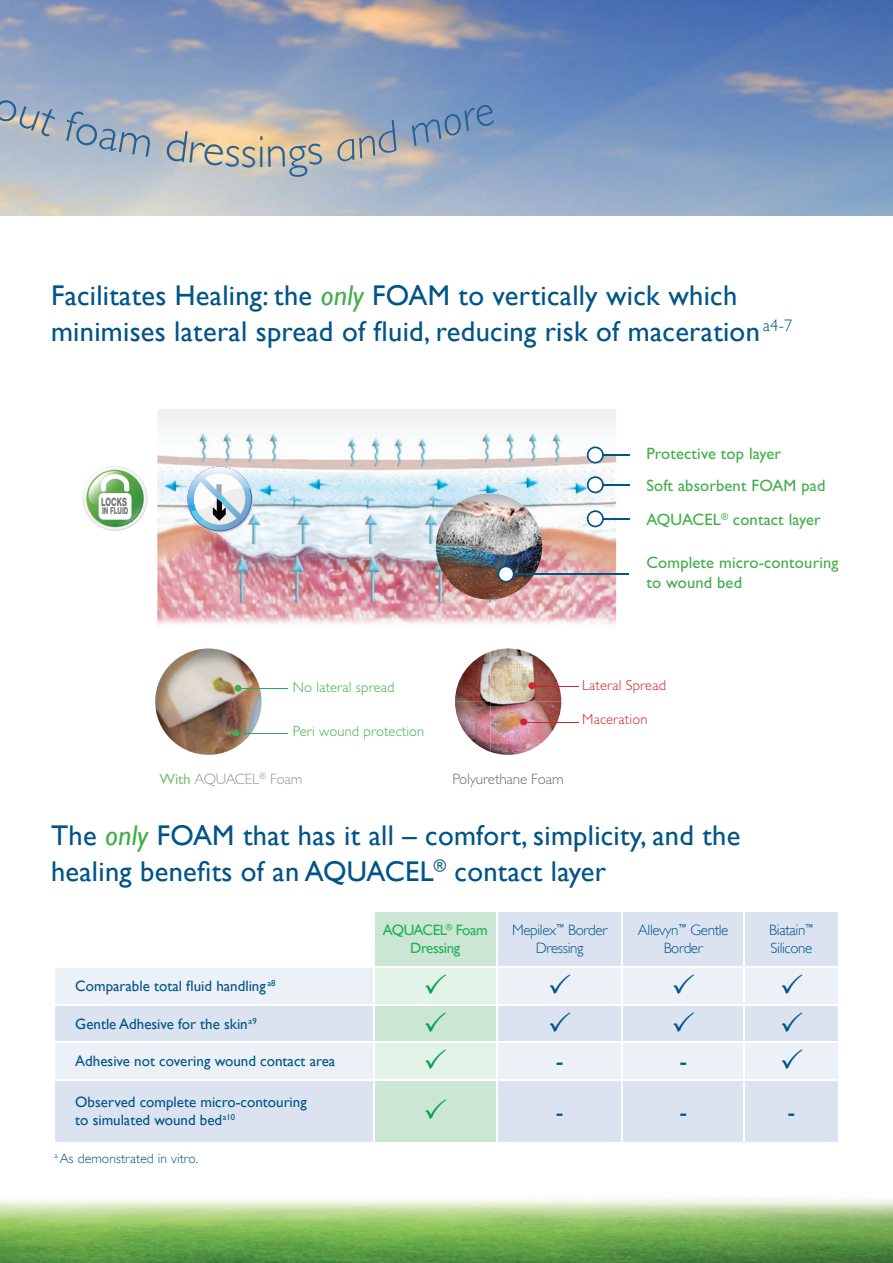
<style>
.page{position:relative;width:893px;height:1263px;background:#fff}
.page>*{position:absolute;margin:0;border:0;box-sizing:border-box;transform-origin:0 0}
.t1{font:300 45px "Gill Fine";color:#236093}
.t2{font:28.5px/36px "Gill Sans";letter-spacing:.01em;color:#005487}
.t3{font:24px "Gill Sans";color:#005487}
.t4{font:16.5px/31.7px "Gill Fine Sans";letter-spacing:.01em;color:#40ae49}
.t5{font:15px/18px "Gill Sans";color:#005487}
.t6{font:300 15px/18px "Gill Sans";letter-spacing:-.025em;color:#005487;text-align:center}
.t7{font:15px/18px "Gill Sans";letter-spacing:-.025em;color:#21b259;text-align:center}
.t8{font:300 15px "Gill Fine";letter-spacing:-.01em;color:#6c6d70}
.t9{font:300 15px "Gill Fine";letter-spacing:-.01em;color:#95979a}
.t10{font:300 14.55px "Gill Fine";letter-spacing:.01em;color:#40ae49}
.t11{font:300 14.55px "Gill Fine";letter-spacing:.01em;color:#d1232a}
.t12{font:300 13.5px "Gill Sans";letter-spacing:.01em;color:#005487}
.t13{font:800 11.55px "Helvetica Neue";color:#707173;scale:.63 1}
.t14{font:800 9.45px "Helvetica Neue";color:#707173;scale:.63 1}
.s1{font-style:italic;color:#40ae49}
.s2{font-family:"Gill Fine Sans";font-weight:400;color:#7fc077}
</style>
<div class="page">
<img style="left:155px;top:648px;width:106px;height:107px;border-radius:53px">
<img style="left:0;top:1199px;width:893px;height:64px">
<img style="left:455px;top:651px;width:35px;height:101px">
<img style="left:490px;top:648px;width:36px;height:107px">
<img style="left:526px;top:651px;width:35px;height:101px">
<hr style="left:524px;top:722px;width:55px;height:1px;background:#d1232a">
<svg style="left:520px;top:718px;width:7px;height:7px"></svg>
<hr style="left:532px;top:686px;width:47px;height:1px;background:#d1232a">
<svg style="left:528px;top:682px;width:7px;height:7px"></svg>
<hr style="left:238px;top:688px;width:50px;height:1px;background:#21b259">
<svg style="left:234px;top:685px;width:7px;height:7px"></svg>
<hr style="left:236px;top:733px;width:52px;height:1px;background:#21b259">
<svg style="left:232px;top:729px;width:7px;height:7px"></svg>
<img style="left:0;top:0;width:893px;height:215px">
<img style="left:157px;top:409px;width:459px;height:216px">
<svg style="left:83px;top:467px;width:64px;height:63px"></svg>
<div style="left:109px;top:498px;width:15px;height:18px;background:#fff"></div>
<svg style="left:55px;top:912px;width:783px;height:230px;fill:#dce3f0"></svg>
<svg style="left:55px;top:967px;width:783px;height:112px;background:#e7ecf4"></svg>
<hr style="left:373px;top:911px;width:1px;height:55px;background:#fff">
<hr style="left:496px;top:911px;width:2px;height:55px;background:#fff">
<hr style="left:622px;top:911px;width:1px;height:55px;background:#fff">
<hr style="left:743px;top:911px;width:2px;height:55px;background:#fff">
<hr style="left:53px;top:966px;width:321px;height:1px;background:#fff">
<hr style="left:373px;top:967px;width:1px;height:37px;background:#fff">
<hr style="left:496px;top:967px;width:2px;height:37px;background:#fff">
<hr style="left:497px;top:966px;width:125px;height:1px;background:#fff">
<hr style="left:622px;top:967px;width:1px;height:37px;background:#fff">
<hr style="left:622px;top:966px;width:122px;height:1px;background:#fff">
<hr style="left:743px;top:967px;width:2px;height:37px;background:#fff">
<hr style="left:744px;top:966px;width:96px;height:1px;background:#fff">
<hr style="left:53px;top:1004px;width:321px;height:1px;background:#fff">
<hr style="left:373px;top:1005px;width:1px;height:36px;background:#fff">
<hr style="left:496px;top:1005px;width:2px;height:36px;background:#fff">
<hr style="left:497px;top:1004px;width:125px;height:1px;background:#fff">
<hr style="left:622px;top:1005px;width:1px;height:36px;background:#fff">
<hr style="left:622px;top:1004px;width:122px;height:1px;background:#fff">
<hr style="left:743px;top:1005px;width:2px;height:36px;background:#fff">
<hr style="left:744px;top:1004px;width:96px;height:1px;background:#fff">
<hr style="left:53px;top:1041px;width:321px;height:2px;background:#fff">
<hr style="left:373px;top:1043px;width:1px;height:36px;background:#fff">
<hr style="left:496px;top:1043px;width:2px;height:36px;background:#fff">
<hr style="left:497px;top:1041px;width:125px;height:2px;background:#fff">
<hr style="left:622px;top:1043px;width:1px;height:36px;background:#fff">
<hr style="left:622px;top:1041px;width:122px;height:2px;background:#fff">
<hr style="left:743px;top:1043px;width:2px;height:36px;background:#fff">
<hr style="left:744px;top:1041px;width:96px;height:2px;background:#fff">
<hr style="left:53px;top:1079px;width:321px;height:1px;background:#fff">
<hr style="left:373px;top:1080px;width:1px;height:62px;background:#fff">
<hr style="left:496px;top:1080px;width:2px;height:62px;background:#fff">
<hr style="left:497px;top:1079px;width:125px;height:1px;background:#fff">
<hr style="left:622px;top:1080px;width:1px;height:62px;background:#fff">
<hr style="left:622px;top:1079px;width:122px;height:1px;background:#fff">
<hr style="left:743px;top:1080px;width:2px;height:62px;background:#fff">
<hr style="left:744px;top:1079px;width:96px;height:1px;background:#fff">
<img style="left:436px;top:493px;width:106px;height:107px">
<hr style="left:602px;top:454px;width:27px;height:2px;background:#005487">
<svg style="left:587px;top:446px;width:17px;height:17px"></svg>
<svg style="left:587px;top:476px;width:42px;height:17px"></svg>
<svg style="left:587px;top:510px;width:42px;height:17px"></svg>
<hr style="left:514px;top:573px;width:115px;height:2px;background:#005487">
<svg style="left:497px;top:566px;width:17px;height:17px"></svg>
<svg style="left:188px;top:467px;width:65px;height:66px"></svg>
<svg style="left:550px;top:973px;width:21px;height:21px"></svg>
<svg style="left:673px;top:973px;width:21px;height:21px"></svg>
<svg style="left:782px;top:973px;width:20px;height:21px"></svg>
<svg style="left:550px;top:1011px;width:21px;height:20px"></svg>
<svg style="left:673px;top:1011px;width:21px;height:20px"></svg>
<svg style="left:782px;top:1011px;width:20px;height:20px"></svg>
<svg style="left:782px;top:1049px;width:20px;height:20px"></svg>
<svg style="left:374px;top:912px;width:123px;height:230px;background:#d5eadb"></svg>
<svg style="left:0;top:98px;width:151px;height:59px;background:#aeb7c5"></svg>
<svg style="left:165px;top:129px;width:91px;height:38px;background:#e7cfac"></svg>
<svg style="left:268px;top:143px;width:55px;height:34px;background:#d4c6b3"></svg>
<svg style="left:336px;top:120px;width:65px;height:42px;background:#beb6ae"></svg>
<svg style="left:409px;top:103px;width:87px;height:43px;background:#819cc2"></svg>
<h1 class="t1" style="left:257px;top:127px;width:10px">i</h1>
<p class="t2" style="left:51px;top:277px;width:743px">Facilitates Healing: the <span class="s1">only</span> FOAM to vertically wick which minimises lateral spread of fluid, reducing risk of maceration <sup>a4-7</sup></p>
<p class="t13" style="left:101px;top:495px;width:43px">LOCKS</p>
<p class="t14" style="left:102px;top:505px;width:44px">IN FLUID</p>
<p class="t4" style="left:646px;top:438px;width:181px">Protective top layer<br>Soft absorbent FOAM pad</p>
<p class="t4" style="left:646px;top:504px;width:176px">AQUACEL<sup>®</sup> contact layer</p>
<p class="t4" style="left:646px;top:553px;width:194px;line-height:19.8px">Complete micro-contouring to wound bed</p>
<p class="t10" style="left:293px;top:679px;width:103px">No lateral spread</p>
<p class="t10" style="left:293px;top:723px;width:133px">Peri wound protection</p>
<p class="t9" style="left:160px;top:771px;width:144px"><span class="s2">With</span> AQUACEL<sup>®</sup> Foam</p>
<p class="t8" style="left:452px;top:771px;width:113px">Polyurethane Foam</p>
<p class="t11" style="left:582px;top:677px;width:85px">Lateral Spread</p>
<p class="t11" style="left:582px;top:711px;width:67px">Maceration</p>
<p class="t2" style="left:51px;top:817px;width:691px">The <span class="s1">only</span> FOAM that has it all – comfort, simplicity, and the healing benefits of an AQUACEL<sup>®</sup> contact layer</p>
<p class="t7" style="left:383px;top:921px;width:107px">AQUACEL<sup>®</sup> Foam<br>Dressing</p>
<p class="t6" style="left:512px;top:921px;width:97px">Mepilex<sup>™</sup> Border<br>Dressing</p>
<p class="t6" style="left:638px;top:921px;width:92px">Allevyn<sup>™</sup> Gentle<br>Border</p>
<p class="t6" style="left:769px;top:921px;width:46px;text-align:left">Biatain<sup>™<br></sup>Silicone</p>
<p class="t5" style="left:75px;top:977px;width:202px">Comparable total fluid handling <sup>a8</sup></p>
<p class="t5" style="left:75px;top:1014px;width:183px">Gentle Adhesive for the skin<sup>a9</sup></p>
<p class="t5" style="left:75px;top:1052px;width:262px">Adhesive not covering wound contact area</p>
<p class="t3" style="left:556px;top:1047px;width:9px">-</p>
<p class="t3" style="left:679px;top:1047px;width:9px">-</p>
<p class="t5" style="left:75px;top:1093px;width:233px">Observed complete micro-contouring to simulated wound bed<sup>a10</sup></p>
<p class="t3" style="left:556px;top:1097px;width:9px">-</p>
<p class="t3" style="left:679px;top:1097px;width:9px">-</p>
<p class="t3" style="left:788px;top:1097px;width:9px">-</p>
<p class="t12" style="left:55px;top:1150px;width:145px"><sup>a</sup> As demonstrated in vitro.</p>
</div>
